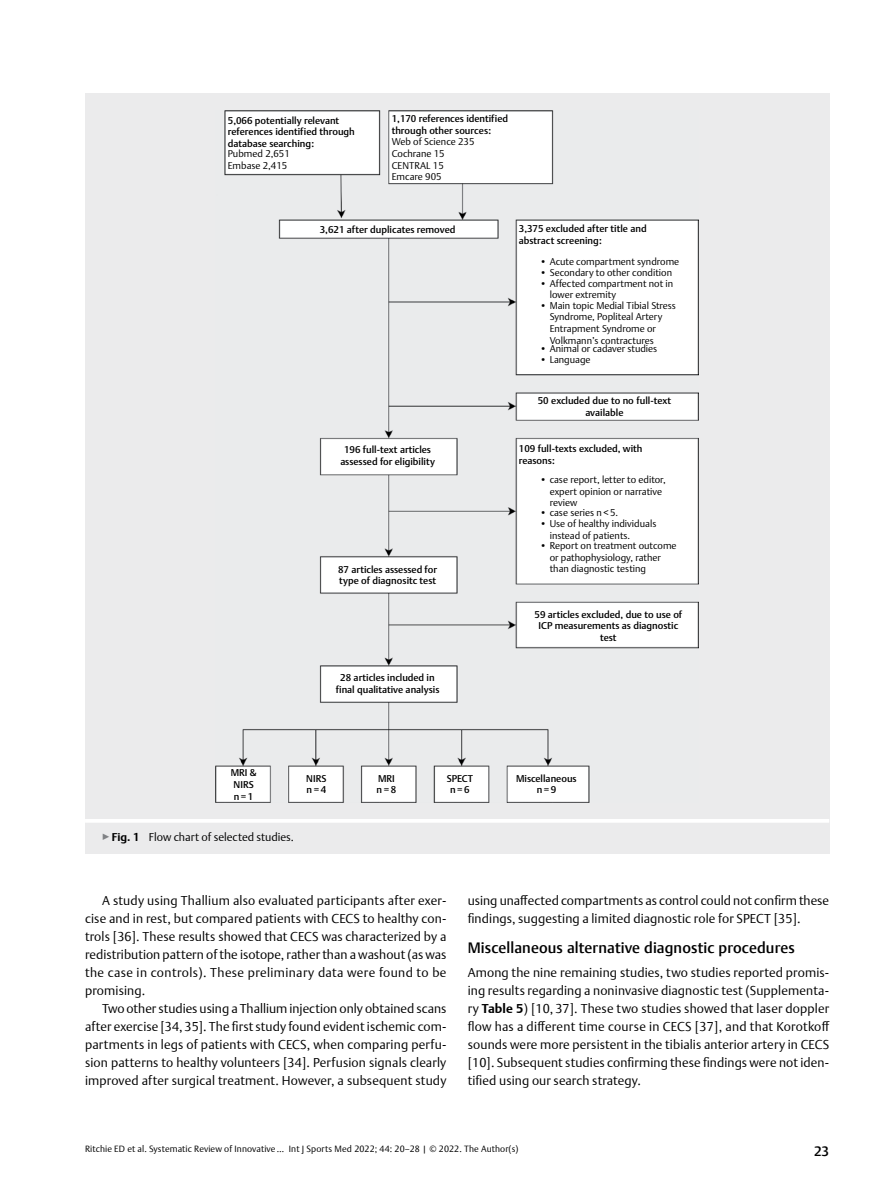
<style>
.page{position:relative;width:893px;height:1191px;background:#fff}
.page>*{position:absolute;margin:0;border:0;box-sizing:border-box;transform-origin:0 0}
.t1{font:500 15px "Thieme Argo 2011";letter-spacing:.01em;color:#000}
.t2{font:500 13.5px "Thieme Argo 2011";color:#000}
.t3{font:300 12.75px/18px "Thieme Argo 2011";letter-spacing:.01em;color:#000;text-align:justify}
.t4{font:300 11.25px "Thieme Argo 2011";color:#000}
.t5{font:500 9.75px/11.7px "Thieme Argo 2011";color:#000}
.t6{font:300 9.75px/11.7px "Thieme Argo 2011";color:#000}
.t7{font:300 9px "Thieme Argo 2011";letter-spacing:.01em;color:#000}
.s1{color:#808285}
.s2{font-weight:700}
</style>
<div class="page">
<div style="left:85px;top:94px;width:744px;height:725px;background:#ebebec"></div>
<img style="left:216px;top:111px;width:482px;height:691px">
<div style="left:85px;top:819px;width:744px;height:34px;background:#ebebec"></div>
<hr style="left:85px;top:819px;width:744px;height:3px;background:#fff">
<p class="t5" style="left:228px;top:114px;width:129px">5,066 potentially relevant references identified through database searching:</p>
<p class="t5" style="left:392px;top:113px;width:118px">1,170 references identified through other sources:</p>
<p class="t6" style="left:228px;top:147px;width:63px">Pubmed 2,651<br>Embase 2,415</p>
<p class="t6" style="left:392px;top:136px;width:84px">Web of Science 235<br>Cochrane 15<br>CENTRAL 15<br>Emcare 905</p>
<p class="t5" style="left:320px;top:224px;width:137px">3,621 after duplicates removed</p>
<p class="t5" style="left:340px;top:444px;width:96px;text-align:center">196 full-text articles assessed for eligibility</p>
<p class="t5" style="left:338px;top:563px;width:101px">87 articles assessed for type of diagnositc test</p>
<p class="t5" style="left:336px;top:671px;width:105px;text-align:center">28 articles included in final qualitative analysis</p>
<p class="t5" style="left:519px;top:223px;width:129px">3,375 excluded after title and abstract screening:</p>
<p class="t6" style="left:540px;top:255px;width:141px">• Acute compartment syndrome</p>
<p class="t6" style="left:550px;top:277px;width:125px;text-indent:-10px">• Affected compartment not in lower extremity</p>
<p class="t6" style="left:540px;top:266px;width:134px">• Secondary to other condition</p>
<p class="t6" style="left:550px;top:299px;width:128px;text-indent:-10px">• Main topic Medial Tibial Stress<br>Syndrome, Popliteal Artery<br>Entrapment Syndrome or<br>Volkmann’s contractures</p>
<p class="t6" style="left:540px;top:342px;width:119px">• Animal or cadaver studies</p>
<p class="t6" style="left:540px;top:353px;width:52px">• Language</p>
<p class="t5" style="left:538px;top:395px;width:135px;text-align:center">50 excluded due to no full-text available</p>
<p class="t5" style="left:519px;top:442px;width:125px">109 full-texts excluded, with reasons:</p>
<p class="t6" style="left:550px;top:473px;width:118px;text-indent:-10px">• case report, letter to editor, expert opinion or narrative review</p>
<p class="t6" style="left:540px;top:507px;width:80px">• case series n&lt; 5.</p>
<p class="t6" style="left:550px;top:539px;width:128px;text-indent:-10px">• Report on treatment outcome or pathophysiology, rather than diagnostic testing</p>
<p class="t6" style="left:550px;top:517px;width:108px;text-indent:-10px">• Use of healthy individuals instead of patients.</p>
<p class="t5" style="left:535px;top:608px;width:149px;text-align:center">59 articles excluded, due to use of<br>ICP measurements as diagnostic test</p>
<p class="t5" style="left:231px;top:766px;width:27px">MRI &amp;<br>NIRS n=1</p>
<p class="t5" style="left:306px;top:772px;width:22px">NIRS n=4</p>
<p class="t5" style="left:377px;top:772px;width:21px">MRI n=8</p>
<p class="t5" style="left:447px;top:772px;width:28px;text-align:center">SPECT n=6</p>
<p class="t5" style="left:516px;top:772px;width:62px;text-align:center">Miscellaneous n=9</p>
<p class="t4" style="left:102px;top:829px;width:193px"><span class="s1">▶</span><span class="s2">Fig. 1</span> Flow chart of selected studies.</p>
<p class="t3" style="left:85px;top:891px;width:363px;text-indent:17px">A study using Thallium also evaluated participants after exer&shy;cise and in rest, but compared patients with CECS to healthy con&shy;trols [36]. These results showed that CECS was characterized by a redistribution pattern of the isotope, rather than a washout (as was the case in controls). These preliminary data were found to be promising.</p>
<p class="t3" style="left:85px;top:999px;width:363px;text-indent:17px">Two other studies using a Thallium injection only obtained scans after exercise [34,35]. The first study found evident ischemic com&shy;partments in legs of patients with CECS, when comparing perfu&shy;sion patterns to healthy volunteers [34]. Perfusion signals clearly improved after surgical treatment. However, a subsequent study</p>
<p class="t3" style="left:468px;top:891px;width:363px">using unaffected compartments as control could not confirm these findings, suggesting a limited diagnostic role for SPECT [35].</p>
<p class="t1" style="left:468px;top:937px;width:329px">Miscellaneous alternative diagnostic procedures</p>
<p class="t3" style="left:468px;top:963px;width:363px">Among the nine remaining studies, two studies reported promis&shy;ing results regarding a noninvasive diagnostic test (Supplementa&shy;ry <span class="s2">Table 5</span>) [10, 37]. These two studies showed that laser doppler flow has a different time course in CECS [37], and that Korotkoff sounds were more persistent in the tibialis anterior artery in CECS [10]. Subsequent studies confirming these findings were not iden&shy;tified using our search strategy.</p>
<p class="t7" style="left:85px;top:1143px;width:435px">Ritchie ED et al. Systematic Review of Innovative … Int J Sports Med 2022; 44: 20–28 | © 2022. The Author(s)</p>
<p class="t2" style="left:814px;top:1142px;width:17px">23</p>
</div>
